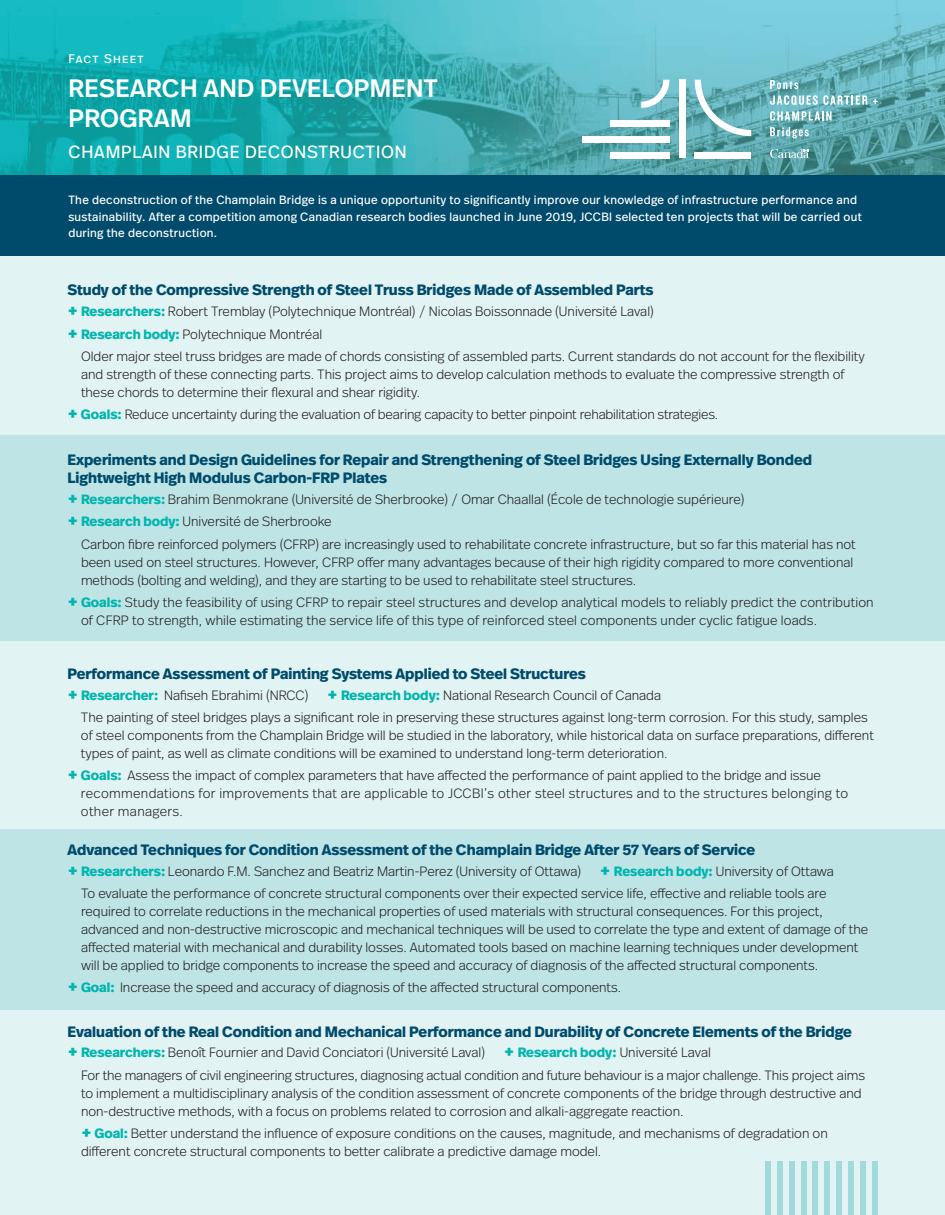
<style>
.page{position:relative;width:945px;height:1215px;background:#fff}
.page>*{position:absolute;margin:0;border:0;box-sizing:border-box;transform-origin:0 0}
.t1{font:500 25.2px/30.3px "Real Head OT";letter-spacing:.015em;color:#fff}
.t2{font:17.7px "Real Head OT";letter-spacing:.045em;color:#fff}
.t3{font:700 15px/18px "Real Head OT";color:#004b6c}
.t4{font:300 13.5px/18px "Real Head OT";color:#231f20}
.t5{font:12.6px "Real Head OT";letter-spacing:.1em;color:#fff}
.t6{font:12px/16.5px "Real Head OT";letter-spacing:.025em;color:#fff}
.s1{font-weight:700;font-size:18px;color:#00b5ae}
.s2{font-weight:700;color:#00b5ae}
</style>
<div class="page">
<div style="left:0;top:256px;width:945px;height:959px;background:#e1f3f3"></div>
<div style="left:0;top:436px;width:945px;height:205px;background:#bee4e6"></div>
<div style="left:0;top:829px;width:945px;height:180px;background:#bee4e6"></div>
<img style="left:0;top:0;width:945px;height:176px">
<div style="left:0;top:176px;width:945px;height:80px;background:#004b6c"></div>
<svg style="left:770px;top:80px;width:28px;height:9px"></svg>
<svg style="left:770px;top:127px;width:39px;height:11px"></svg>
<svg style="left:770px;top:95px;width:107px;height:10px"></svg>
<svg style="left:770px;top:111px;width:62px;height:10px"></svg>
<svg style="left:770px;top:147px;width:39px;height:13px"></svg>
<div style="left:610px;top:152px;width:60px;height:6px;background:#fff"></div>
<div style="left:695px;top:152px;width:56px;height:6px;background:#fff"></div>
<div style="left:610px;top:121px;width:60px;height:6px;background:#fff"></div>
<div style="left:582px;top:136px;width:88px;height:7px;background:#fff"></div>
<div style="left:679px;top:80px;width:6px;height:78px;background:#fff"></div>
<svg style="left:641px;top:80px;width:29px;height:28px"></svg>
<svg style="left:695px;top:80px;width:56px;height:56px;background:#7cbcc2"></svg>
<div style="left:765px;top:1161px;width:6px;height:54px;background:#a2dadc"></div>
<div style="left:777px;top:1161px;width:6px;height:54px;background:#a2dadc"></div>
<div style="left:789px;top:1161px;width:6px;height:54px;background:#a2dadc"></div>
<div style="left:801px;top:1161px;width:6px;height:54px;background:#a2dadc"></div>
<div style="left:813px;top:1161px;width:5px;height:54px;background:#a2dadc"></div>
<div style="left:824px;top:1161px;width:6px;height:54px;background:#a2dadc"></div>
<div style="left:836px;top:1161px;width:6px;height:54px;background:#a2dadc"></div>
<div style="left:848px;top:1161px;width:6px;height:54px;background:#a2dadc"></div>
<div style="left:860px;top:1161px;width:6px;height:54px;background:#a2dadc"></div>
<div style="left:872px;top:1161px;width:6px;height:54px;background:#a2dadc"></div>
<p class="t5" style="left:68px;top:51px;width:77px">Fact Sheet</p>
<h1 class="t1" style="left:69px;top:73px;width:371px">RESEARCH AND DEVELOPMENT<br>PROGRAM</h1>
<h2 class="t2" style="left:68px;top:141px;width:340px">CHAMPLAIN BRIDGE DECONSTRUCTION</h2>
<p class="t6" style="left:68px;top:192px;width:795px">The deconstruction of the Champlain Bridge is a unique opportunity to significantly improve our knowledge of infrastructure performance and sustainability. After a competition among Canadian research bodies launched in June 2019, JCCBI selected ten projects that will be carried out during the deconstruction.</p>
<p class="t3" style="left:68px;top:281px;width:587px">Study of the Compressive Strength of Steel Truss Bridges Made of Assembled Parts</p>
<p class="t4" style="left:68px;top:300px;width:588px;line-height:22.4px"><span class="s1">+</span> <span class="s2">Researchers:</span> Robert Tremblay (Polytechnique Montréal) / Nicolas Boissonnade (Université Laval) <span class="s1">+</span> <span class="s2">Research body:</span> Polytechnique Montréal</p>
<p class="t4" style="left:81px;top:347px;width:785px">Older major steel truss bridges are made of chords consisting of assembled parts. Current standards do not account for the flexibility and strength of these connecting parts. This project aims to develop calculation methods to evaluate the compressive strength of these chords to determine their flexural and shear rigidity.</p>
<p class="t4" style="left:68px;top:406px;width:652px"><span class="s1">+</span> <span class="s2">Goals:</span> Reduce uncertainty during the evaluation of bearing capacity to better pinpoint rehabilitation strategies.</p>
<p class="t3" style="left:68px;top:451px;width:746px">Experiments and Design Guidelines for Repair and Strengthening of Steel Bridges Using Externally Bonded<br>Lightweight High Modulus Carbon-FRP Plates</p>
<p class="t4" style="left:68px;top:488px;width:678px;line-height:22.4px"><span class="s1">+</span> <span class="s2">Researchers:</span> Brahim Benmokrane (Université de Sherbrooke) / Omar Chaallal (École de technologie supérieure) <span class="s1">+</span> <span class="s2">Research body:</span> Université de Sherbrooke</p>
<p class="t4" style="left:81px;top:535px;width:776px">Carbon fibre reinforced polymers (CFRP) are increasingly used to rehabilitate concrete infrastructure, but so far this material has not been used on steel structures. However, CFRP offer many advantages because of their high rigidity compared to more conventional methods (bolting and welding), and they are starting to be used to rehabilitate steel structures.</p>
<p class="t4" style="left:81px;top:593px;width:794px;text-indent:-14px"><span class="s1">+</span> <span class="s2">Goals:</span> Study the feasibility of using CFRP to repair steel structures and develop analytical models to reliably predict the contribution of CFRP to strength, while estimating the service life of this type of reinforced steel components under cyclic fatigue loads.</p>
<p class="t3" style="left:68px;top:665px;width:520px">Performance Assessment of Painting Systems Applied to Steel Structures</p>
<p class="t4" style="left:81px;top:684px;width:788px;line-height:22.4px;text-indent:-13px"><span class="s1">+</span> <span class="s2">Researcher:</span> Nafiseh Ebrahimi (NRCC) <span class="s1">+</span> <span class="s2">Research body:</span> National Research Council of Canada<br>The painting of steel bridges plays a significant role in preserving these structures against long-term corrosion. For this study, samples</p>
<p class="t4" style="left:81px;top:726px;width:794px">of steel components from the Champlain Bridge will be studied in the laboratory, while historical data on surface preparations, different types of paint, as well as climate conditions will be examined to understand long-term deterioration.</p>
<p class="t4" style="left:81px;top:767px;width:769px;text-indent:-13px"><span class="s1">+</span> <span class="s2">Goals:</span> Assess the impact of complex parameters that have affected the performance of paint applied to the bridge and issue recommendations for improvements that are applicable to JCCBI’s other steel structures and to the structures belonging to other managers.</p>
<p class="t3" style="left:68px;top:841px;width:689px">Advanced Techniques for Condition Assessment of the Champlain Bridge After 57 Years of Service</p>
<p class="t4" style="left:68px;top:860px;width:768px;line-height:22.4px;text-align:center"><span class="s1">+</span> <span class="s2">Researchers:</span> Leonardo F.M. Sanchez and Beatriz Martin-Perez (University of Ottawa) <span class="s1">+</span> <span class="s2">Research body:</span> University of Ottawa<br>To evaluate the performance of concrete structural components over their expected service life, effective and reliable tools are</p>
<p class="t4" style="left:81px;top:902px;width:789px">required to correlate reductions in the mechanical properties of used materials with structural consequences. For this project, advanced and non-destructive microscopic and mechanical techniques will be used to correlate the type and extent of damage of the affected material with mechanical and durability losses. Automated tools based on machine learning techniques under development will be applied to bridge components to increase the speed and accuracy of diagnosis of the affected structural components.</p>
<p class="t4" style="left:68px;top:978px;width:555px"><span class="s1">+</span> <span class="s2">Goal:</span> Increase the speed and accuracy of diagnosis of the affected structural components.</p>
<p class="t3" style="left:68px;top:1023px;width:786px">Evaluation of the Real Condition and Mechanical Performance and Durability of Concrete Elements of the Bridge</p>
<p class="t4" style="left:81px;top:1042px;width:786px;line-height:22.4px;text-indent:-14px"><span class="s1">+</span> <span class="s2">Researchers:</span> Benoît Fournier and David Conciatori (Université Laval) <span class="s1">+</span> <span class="s2">Research body:</span> Université Laval<br>For the managers of civil engineering structures, diagnosing actual condition and future behaviour is a major challenge. This project aims</p>
<p class="t4" style="left:81px;top:1084px;width:782px">to implement a multidisciplinary analysis of the condition assessment of concrete components of the bridge through destructive and non-destructive methods, with a focus on problems related to corrosion and alkali-aggregate reaction.</p>
<p class="t4" style="left:81px;top:1124px;width:748px"><span class="s1">+</span> <span class="s2">Goal:</span> Better understand the influence of exposure conditions on the causes, magnitude, and mechanisms of degradation on different concrete structural components to better calibrate a predictive damage model.</p>
</div>
